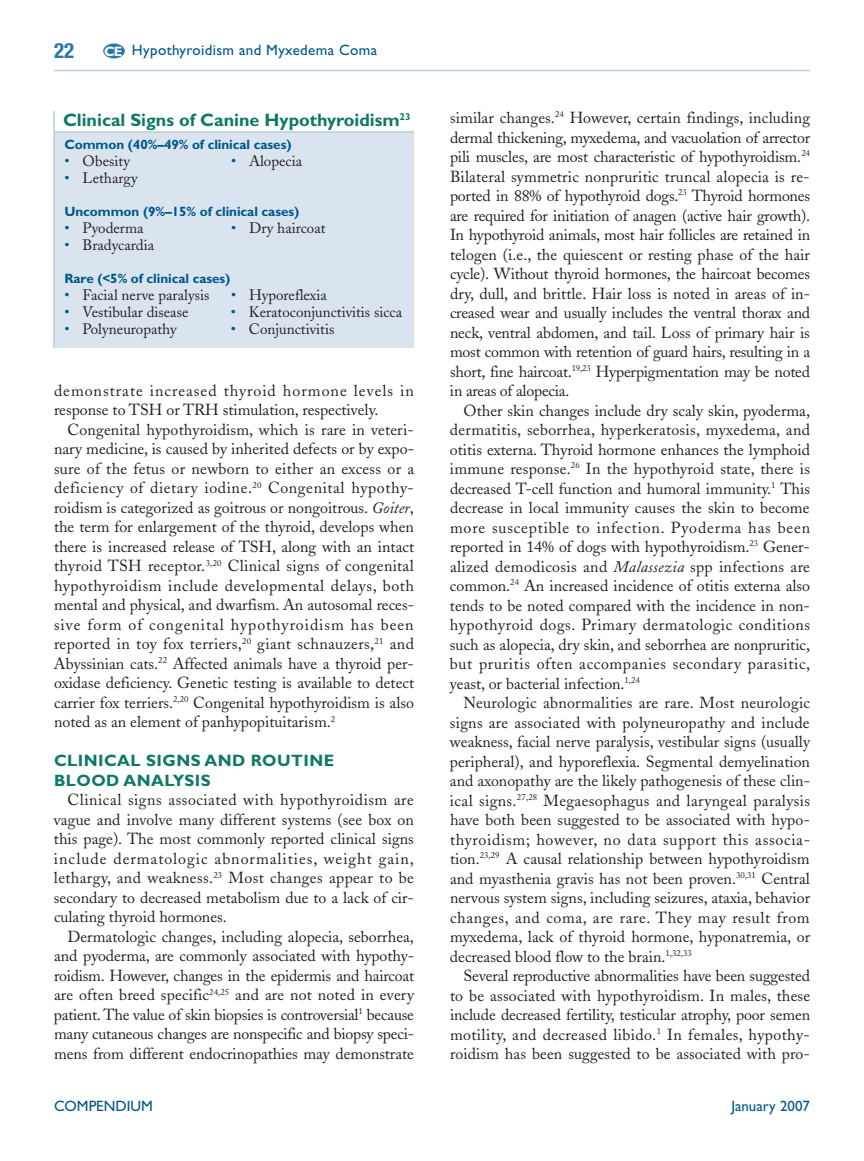
<style>
.page{position:relative;width:864px;height:1161px;background:#fff}
.page>*{position:absolute;margin:0;border:0;box-sizing:border-box;transform-origin:0 0}
.t1{font:700 condensed 21px "Helvetica Neue";color:#277aa7}
.t2{font:700 18px "Gill Sans";color:#0e7968}
.t3{font:700 16.5px/19.5px "Gill Sans";letter-spacing:.025em;color:#0e7968}
.t4{font:15.9px/19.5px "Adobe Caslon";color:#231f20;text-align:justify}
.t5{font:15.9px/19.5px "Adobe Caslon";letter-spacing:.05em;color:#231f20}
.t6{font:15px "Adobe Caslon";color:#231f20}
.t7{font:15px "Gill Sans";letter-spacing:.025em;color:#005789}
.t8{font:15px "Gill Sans";color:#005789}
.t9{font:700 13.5px "Gill Sans";letter-spacing:-.005em;color:#005789}
.s1{font-weight:700;font-size:13.65px;color:#fff}
.s2{color:#005789}
.s3{font-style:italic}
</style>
<div class="page">
<hr style="left:54px;top:70px;width:756px;height:1px;background:#b8cce0">
<div style="left:103px;top:44px;width:22px;height:14px;background:#277aa7;border-radius:50%"></div>
<div style="left:54px;top:132px;width:360px;height:216px;background:#d9e4ef"></div>
<hr style="left:54px;top:131px;width:360px;height:2px;background:#b8cce0">
<hr style="left:53px;top:111px;width:2px;height:237px;background:#b8cce0">
<h1 class="t1" style="left:54px;top:43px;width:22px">22</h1>
<p class="t7" style="left:104px;top:44px;width:275px"><span class="s1">CE</span> Hypothyroidism and Myxedema Coma</p>
<p class="t2" style="left:63px;top:113px;width:349px">Clinical Signs of Canine Hypothyroidism<sup>23</sup></p>
<p class="t9" style="left:64px;top:140px;width:229px">Common (40%–49% of clinical cases)</p>
<p class="t6" style="left:64px;top:156px;width:67px"><span class="s2">•</span> Obesity</p>
<p class="t6" style="left:231px;top:156px;width:73px"><span class="s2">•</span> Alopecia</p>
<p class="t6" style="left:64px;top:173px;width:75px"><span class="s2">•</span> Lethargy</p>
<p class="t9" style="left:64px;top:207px;width:236px">Uncommon (9%–15% of clinical cases)</p>
<p class="t6" style="left:64px;top:223px;width:81px"><span class="s2">•</span> Pyoderma</p>
<p class="t6" style="left:231px;top:223px;width:96px"><span class="s2">•</span> Dry haircoat</p>
<p class="t6" style="left:64px;top:240px;width:91px"><span class="s2">•</span> Bradycardia</p>
<p class="t9" style="left:64px;top:273px;width:167px">Rare (&lt;5% of clinical cases)</p>
<p class="t6" style="left:64px;top:289px;width:147px"><span class="s2">•</span> Facial nerve paralysis</p>
<p class="t6" style="left:231px;top:289px;width:97px"><span class="s2">•</span> Hyporeflexia</p>
<p class="t6" style="left:64px;top:306px;width:125px"><span class="s2">•</span> Vestibular disease</p>
<p class="t6" style="left:231px;top:306px;width:173px"><span class="s2">•</span> Keratoconjunctivitis sicca</p>
<p class="t6" style="left:64px;top:323px;width:114px"><span class="s2">•</span> Polyneuropathy</p>
<p class="t6" style="left:231px;top:323px;width:105px"><span class="s2">•</span> Conjunctivitis</p>
<p class="t5" style="left:54px;top:383px;width:361px">demonstrate increased thyroid hormone levels in response to TSH or TRH stimulation, respectively.</p>
<p class="t4" style="left:54px;top:422px;width:362px;text-indent:14px">Congenital hypothyroidism, which is rare in veteri&shy;nary medicine, is caused by inherited defects or by expo&shy;sure of the fetus or newborn to either an excess or a deficiency of dietary iodine.<sup>20</sup> Congenital hypothy&shy;roidism is categorized as goitrous or nongoitrous. <span class="s3">Goiter</span>, the term for enlargement of the thyroid, develops when there is increased release of TSH, along with an intact thyroid TSH receptor.<sup>3,20</sup> Clinical signs of congenital hypothyroidism include developmental delays, both mental and physical, and dwarfism. An autosomal reces&shy;sive form of congenital hypothyroidism has been reported in toy fox terriers,<sup>20</sup> giant schnauzers,<sup>21</sup> and Abyssinian cats.<sup>22</sup> Affected animals have a thyroid per&shy;oxidase deficiency. Genetic testing is available to detect carrier fox terriers.<sup>2,20</sup> Congenital hypothyroidism is also noted as an element of panhypopituitarism.<sup>2</sup></p>
<p class="t3" style="left:54px;top:752px;width:282px">CLINICAL SIGNS AND ROUTINE<br>BLOOD ANALYSIS</p>
<p class="t4" style="left:54px;top:792px;width:362px;text-indent:14px">Clinical signs associated with hypothyroidism are vague and involve many different systems (see box on this page). The most commonly reported clinical signs include dermatologic abnormalities, weight gain, lethargy, and weakness.<sup>23</sup> Most changes appear to be secondary to decreased metabolism due to a lack of cir&shy;culating thyroid hormones.</p>
<p class="t4" style="left:54px;top:929px;width:362px;text-indent:14px">Dermatologic changes, including alopecia, seborrhea, and pyoderma, are commonly associated with hypothy&shy;roidism. However, changes in the epidermis and haircoat are often breed specific<sup>24,25</sup> and are not noted in every patient. The value of skin biopsies is controversial<sup>1</sup> because many cutaneous changes are nonspecific and biopsy speci&shy;mens from different endocrinopathies may demonstrate</p>
<p class="t4" style="left:450px;top:110px;width:362px">similar changes.<sup>24</sup> However, certain findings, including dermal thickening, myxedema, and vacuolation of arrector pili muscles, are most characteristic of hypothyroidism.<sup>24<br></sup>Bilateral symmetric nonpruritic truncal alopecia is re&shy;ported in 88% of hypothyroid dogs.<sup>23</sup> Thyroid hormones are required for initiation of anagen (active hair growth).<br>In hypothyroid animals, most hair follicles are retained in telogen (i.e., the quiescent or resting phase of the hair cycle). Without thyroid hormones, the haircoat becomes dry, dull, and brittle. Hair loss is noted in areas of in&shy;creased wear and usually includes the ventral thorax and neck, ventral abdomen, and tail. Loss of primary hair is most common with retention of guard hairs, resulting in a short, fine haircoat.<sup>19,23</sup> Hyperpigmentation may be noted in areas of alopecia.</p>
<p class="t4" style="left:450px;top:402px;width:362px;text-indent:14px">Other skin changes include dry scaly skin, pyoderma, dermatitis, seborrhea, hyperkeratosis, myxedema, and otitis externa. Thyroid hormone enhances the lymphoid immune response.<sup>26</sup> In the hypothyroid state, there is decreased T-cell function and humoral immunity.<sup>1</sup> This decrease in local immunity causes the skin to become more susceptible to infection. Pyoderma has been reported in 14% of dogs with hypothyroidism.<sup>23</sup> Gener&shy;alized demodicosis and <span class="s3">Malassezia</span> spp infections are common.<sup>24</sup> An increased incidence of otitis externa also tends to be noted compared with the incidence in non&shy;hypothyroid dogs. Primary dermatologic conditions such as alopecia, dry skin, and seborrhea are nonpruritic, but pruritis often accompanies secondary parasitic, yeast, or bacterial infection.<sup>1,24</sup></p>
<p class="t4" style="left:450px;top:695px;width:362px;text-indent:14px">Neurologic abnormalities are rare. Most neurologic signs are associated with polyneuropathy and include weakness, facial nerve paralysis, vestibular signs (usually peripheral), and hyporeflexia. Segmental demyelination and axonopathy are the likely pathogenesis of these clin&shy;ical signs.<sup>27,28</sup> Megaesophagus and laryngeal paralysis have both been suggested to be associated with hypo&shy;thyroidism; however, no data support this associa&shy;tion.<sup>23,29</sup> A causal relationship between hypothyroidism and myasthenia gravis has not been proven.<sup>30,31</sup> Central nervous system signs, including seizures, ataxia, behavior changes, and coma, are rare. They may result from myxedema, lack of thyroid hormone, hyponatremia, or decreased blood flow to the brain.<sup>1,32,33</sup></p>
<p class="t4" style="left:450px;top:968px;width:362px;text-indent:14px">Several reproductive abnormalities have been suggested to be associated with hypothyroidism. In males, these include decreased fertility, testicular atrophy, poor semen motility, and decreased libido.<sup>1</sup> In females, hypothy&shy;roidism has been suggested to be associated with pro-</p>
<p class="t8" style="left:54px;top:1100px;width:100px">COMPENDIUM</p>
<p class="t8" style="left:731px;top:1100px;width:80px">January 2007</p>
</div>
